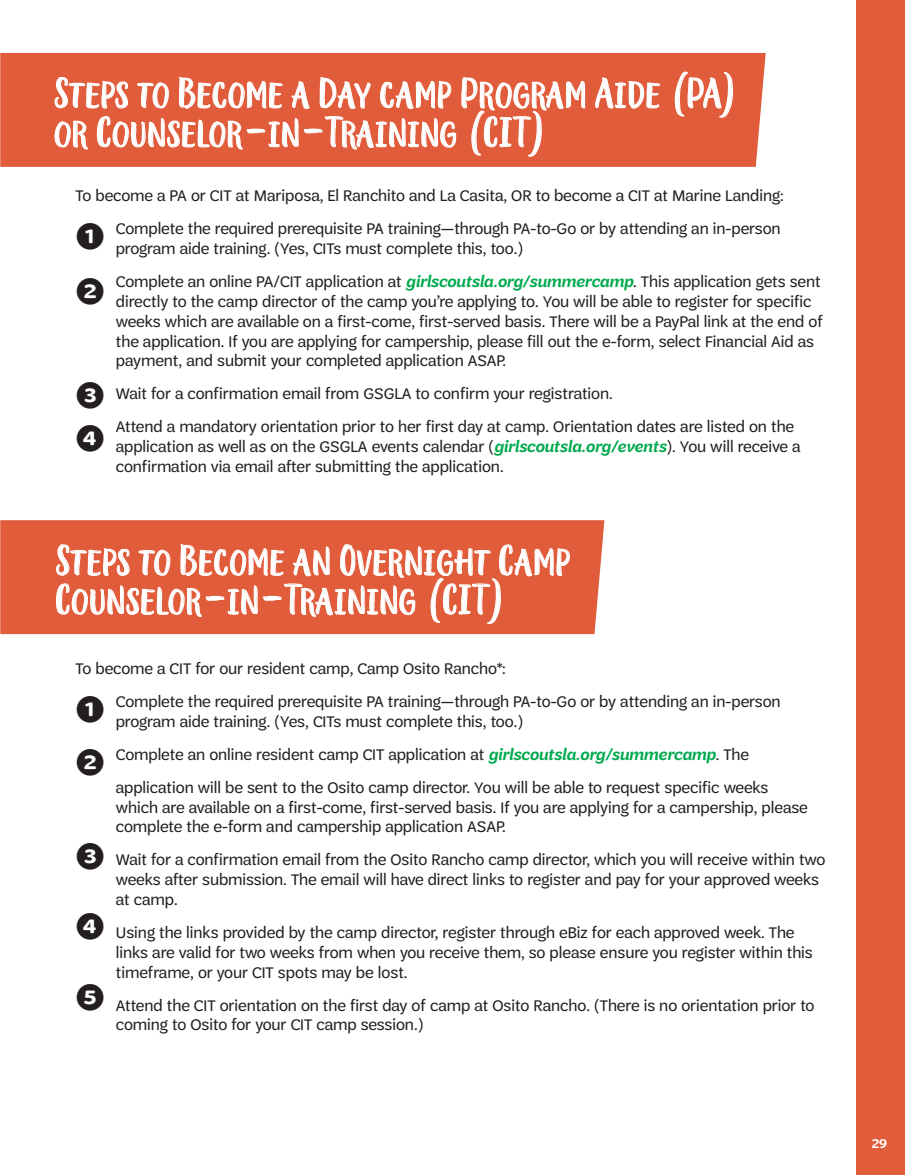
<style>
.page{position:relative;width:905px;height:1175px;background:#fff}
.page>*{position:absolute;margin:0;border:0;box-sizing:border-box;transform-origin:0 0}
.t1{font:45px/39px "Thin Mint Caps";color:#fff}
.t2{font:600 36px "Trefoil Sans";color:#231f20}
.t3{font:16.5px/19.8px "Trefoil Sans";color:#231f20}
.t4{font:600 13.5px "Trefoil Sans";color:#fff}
.s1{font-weight:600;font-style:italic;color:#00a94e}
</style>
<div class="page">
<div style="left:855px;top:0;width:49px;height:1174px;background:#e05c3b"></div>
<div style="left:0;top:53px;width:765px;height:114px;background:#e05c3b"></div>
<svg style="left:674px;top:62px;width:59px;height:56px"></svg>
<svg style="left:54px;top:53px;width:606px;height:114px"></svg>
<svg style="left:0;top:520px;width:604px;height:114px;fill:#e05c3b"></svg>
<svg style="left:55px;top:520px;width:515px;height:115px"></svg>
<p class="t1" style="left:54px;top:73px;width:687px">Steps to Become a Day camp Program Aide (PA) or Counselor-in-Training (CIT)</p>
<p class="t3" style="left:75px;top:186px;width:710px">To become a PA or CIT at Mariposa, El Ranchito and La Casita, OR to become a CIT at Marine Landing:</p>
<p class="t3" style="left:116px;top:219px;width:666px">Complete the required prerequisite PA training—through PA-to-Go or by attending an in-person program aide training. (Yes, CITs must complete this, too.)</p>
<p class="t3" style="left:116px;top:272px;width:708px">Complete an online PA/CIT application at <span class="s1">girlscoutsla.org/summercamp</span>. This application gets sent directly to the camp director of the camp you’re applying to. You will be able to register for specific weeks which are available on a first-come, first-served basis. There will be a PayPal link at the end of the application. If you are applying for campership, please fill out the e-form, select Financial Aid as payment, and submit your completed application ASAP.</p>
<p class="t3" style="left:116px;top:384px;width:498px">Wait for a confirmation email from GSGLA to confirm your registration.</p>
<p class="t3" style="left:116px;top:417px;width:686px">Attend a mandatory orientation prior to her first day at camp. Orientation dates are listed on the application as well as on the GSGLA events calendar (<span class="s1">girlscoutsla.org/events</span>). You will receive a confirmation via email after submitting the application.</p>
<p class="t2" style="left:75px;top:217px;width:31px">1</p>
<p class="t2" style="left:75px;top:271px;width:31px">2</p>
<p class="t2" style="left:75px;top:375px;width:31px">3</p>
<p class="t2" style="left:75px;top:418px;width:31px">4</p>
<p class="t1" style="left:55px;top:540px;width:517px">Steps to Become an Overnight Camp<br>Counselor-in-Training (CIT)</p>
<p class="t3" style="left:75px;top:658px;width:432px">To become a CIT for our resident camp, Camp Osito Rancho*:</p>
<p class="t3" style="left:116px;top:691px;width:666px">Complete the required prerequisite PA training—through PA-to-Go or by attending an in-person program aide training. (Yes, CITs must complete this, too.)</p>
<p class="t3" style="left:116px;top:737px;width:654px;line-height:33px">Complete an online resident camp CIT application at <span class="s1">girlscoutsla.org/summercamp</span>. The application will be sent to the Osito camp director. You will be able to request specific weeks</p>
<p class="t3" style="left:116px;top:797px;width:693px">which are available on a first-come, first-served basis. If you are applying for a campership, please complete the e-form and campership application ASAP.</p>
<p class="t3" style="left:116px;top:850px;width:711px">Wait for a confirmation email from the Osito Rancho camp director, which you will receive within two weeks after submission. The email will have direct links to register and pay for your approved weeks at camp.</p>
<p class="t3" style="left:116px;top:922px;width:698px">Using the links provided by the camp director, register through eBiz for each approved week. The links are valid for two weeks from when you receive them, so please ensure you register within this timeframe, or your CIT spots may be lost.</p>
<p class="t3" style="left:116px;top:995px;width:700px">Attend the CIT orientation on the first day of camp at Osito Rancho. (There is no orientation prior to coming to Osito for your CIT camp session.)</p>
<p class="t2" style="left:75px;top:689px;width:31px">1</p>
<p class="t2" style="left:75px;top:742px;width:31px">2</p>
<p class="t2" style="left:75px;top:835px;width:31px">3</p>
<p class="t2" style="left:75px;top:906px;width:31px">4</p>
<p class="t2" style="left:75px;top:977px;width:31px">5</p>
<p class="t4" style="left:871px;top:1135px;width:17px">29</p>
</div>
